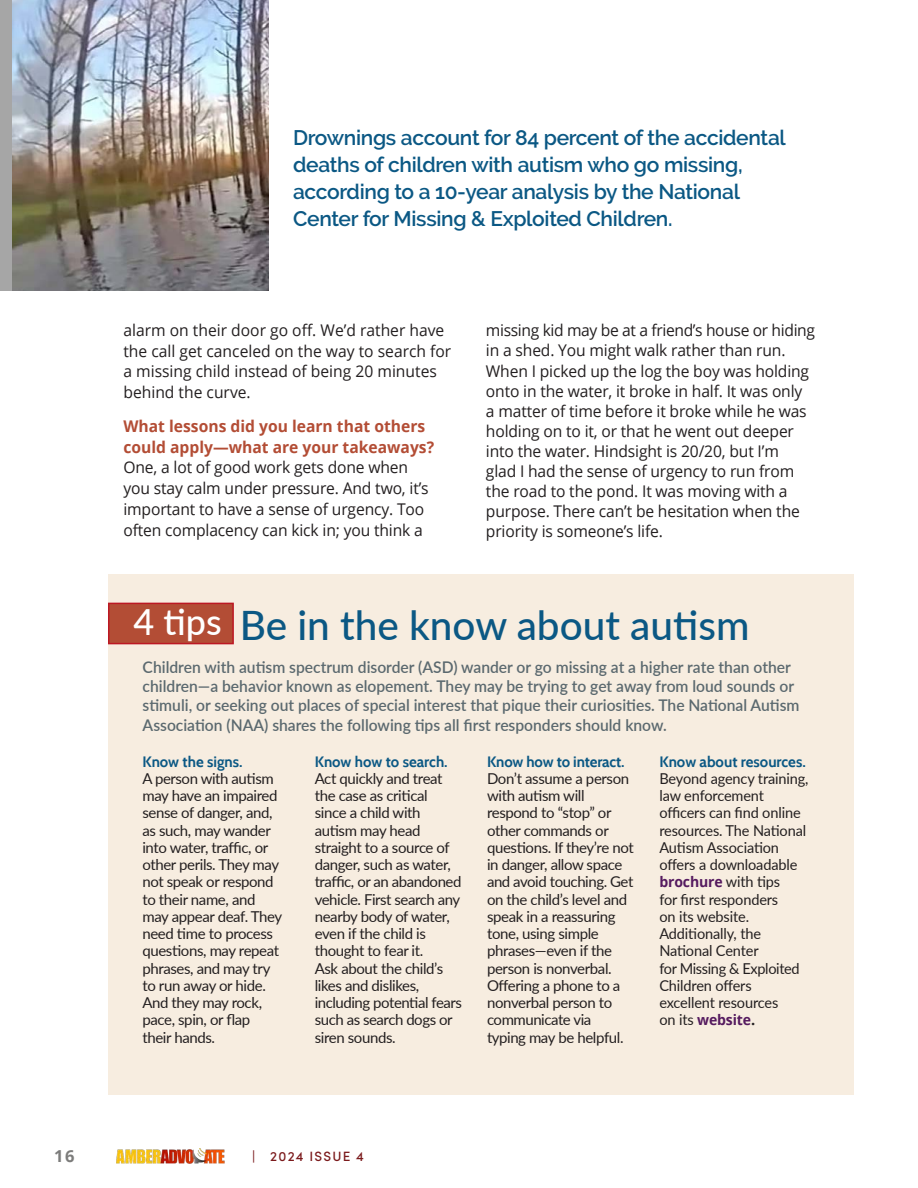
<style>
.page{position:relative;width:918px;height:1188px;background:#fff}
.page>*{position:absolute;margin:0;border:0;box-sizing:border-box;transform-origin:0 0}
.body{font:500 40.5px "Lato";color:#0b5884}
.body-2{font:500 36px "Lato";color:#fff}
.body-3{font:600 21px/27px "Raleway";letter-spacing:-.015em;color:#0b5884}
.t1{font:700 16.5px "Open Sans";color:#7c7c7b}
.body-4{font:16.2px/20.1px "Open Sans";letter-spacing:-.01em;color:#231f20}
.body-5{font:600 16.2px/19.5px "Lato";color:#5b696f}
.body-6{font:15px/17.2px "Lato";letter-spacing:-.025em;color:#231f20}
.body-7{font:700 14.4px "Open Sans";letter-spacing:-.01em;color:#551a5f}
.t2{font:500 13.5px "Sofia Pro";letter-spacing:.09em;color:#7b1a1c}
.s1{font-weight:700;color:#b34d35}
.s2{font-family:"Cabin";font-weight:700;color:#0b5884}
.s3{font-family:"Lato";font-weight:400;font-size:15px;color:#231f20}
.s4{font-size:15px;color:#231f20}
</style>
<div class="page">
<img style="left:116px;top:1149px;width:109px;height:15px">
<div style="left:108px;top:575px;width:745px;height:520px;background:#f7ede0"></div>
<div style="left:108px;top:603px;width:126px;height:41px;background:#b34d35;border:2px solid #bc1823"></div>
<div style="left:0;top:0;width:268px;height:291px;background:#a6a6a6"></div>
<img style="left:12px;top:0;width:256px;height:291px">
<p class="body-3" style="left:293px;top:124px;width:494px">Drownings account for 84 percent of the accidental deaths of children with autism who go missing, according to a 10-year analysis by the National Center for Missing &amp; Exploited Children.</p>
<p class="body-4" style="left:123px;top:319px;width:329px;line-height:20.5px">alarm on their door go off. We’d rather have the call get canceled on the way to search for a missing child instead of being 20 minutes behind the curve.</p>
<p class="body-4" style="left:123px;top:415px;width:312px;line-height:20.9px"><span class="s1">What lessons did you learn that others could apply—what are your takeaways?<br></span>One, a lot of good work gets done when you stay calm under pressure. And two, it’s important to have a sense of urgency. Too often complacency can kick in; you think a</p>
<p class="body-4" style="left:486px;top:320px;width:331px">missing kid may be at a friend’s house or hiding in a shed. You might walk rather than run.<br>When I picked up the log the boy was holding onto in the water, it broke in half. It was only a matter of time before it broke while he was holding on to it, or that he went out deeper into the water. Hindsight is 20/20, but I’m<br>glad I had the sense of urgency to run from the road to the pond. It was moving with a purpose. There can’t be hesitation when the priority is someone’s life.</p>
<p class="body-2" style="left:133px;top:596px;width:90px">4 tips</p>
<p class="body" style="left:240px;top:596px;width:511px">Be in the know about autism</p>
<p class="body-5" style="left:143px;top:656px;width:659px">Children with autism spectrum disorder (ASD) wander or go missing at a higher rate than other children—a behavior known as elopement. They may be trying to get away from loud sounds or stimuli, or seeking out places of special interest that pique their curiosities. The National Autism Association (NAA) shares the following tips all first responders should know.</p>
<p class="body-6" style="left:142px;top:752px;width:141px"><span class="s2">Know the signs.<br></span>A person with autism may have an impaired sense of danger, and, as such, may wander into water, traffic, or other perils. They may not speak or respond to their name, and may appear deaf. They need time to process questions, may repeat phrases, and may try to run away or hide.<br>And they may rock, pace, spin, or flap their hands.</p>
<p class="body-6" style="left:315px;top:752px;width:149px"><span class="s2">Know how to search.<br></span>Act quickly and treat the case as critical since a child with autism may head straight to a source of danger, such as water, traffic, or an abandoned vehicle. First search any nearby body of water, even if the child is thought to fear it.<br>Ask about the child’s likes and dislikes, including potential fears such as search dogs or siren sounds.</p>
<p class="body-6" style="left:487px;top:752px;width:148px"><span class="s2">Know how to interact.<br></span>Don’t assume a person with autism will respond to “stop” or other commands or questions. If they’re not in danger, allow space and avoid touching. Get on the child’s level and speak in a reassuring tone, using simple phrases—even if the person is nonverbal.<br>Offering a phone to a nonverbal person to communicate via typing may be helpful.</p>
<p class="body-6" style="left:659px;top:752px;width:151px"><span class="s2">Know about resources.<br></span>Beyond agency training, law enforcement officers can find online resources. The National<br>Autism Association offers a downloadable</p>
<p class="body-7" style="left:659px;top:872px;width:122px">brochure <span class="s3">with tips</span></p>
<p class="body-6" style="left:659px;top:890px;width:142px">for first responders<br>on its website.<br>Additionally, the<br>National Center<br>for Missing &amp; Exploited<br>Children offers excellent resources</p>
<p class="body-7" style="left:659px;top:1010px;width:97px"><span class="s3">on its</span> website<span class="s4">.</span></p>
<p class="t1" style="left:54px;top:1144px;width:22px">16</p>
<p class="t2" style="left:252px;top:1146px;width:113px">| 2024 ISSUE 4</p>
</div>
